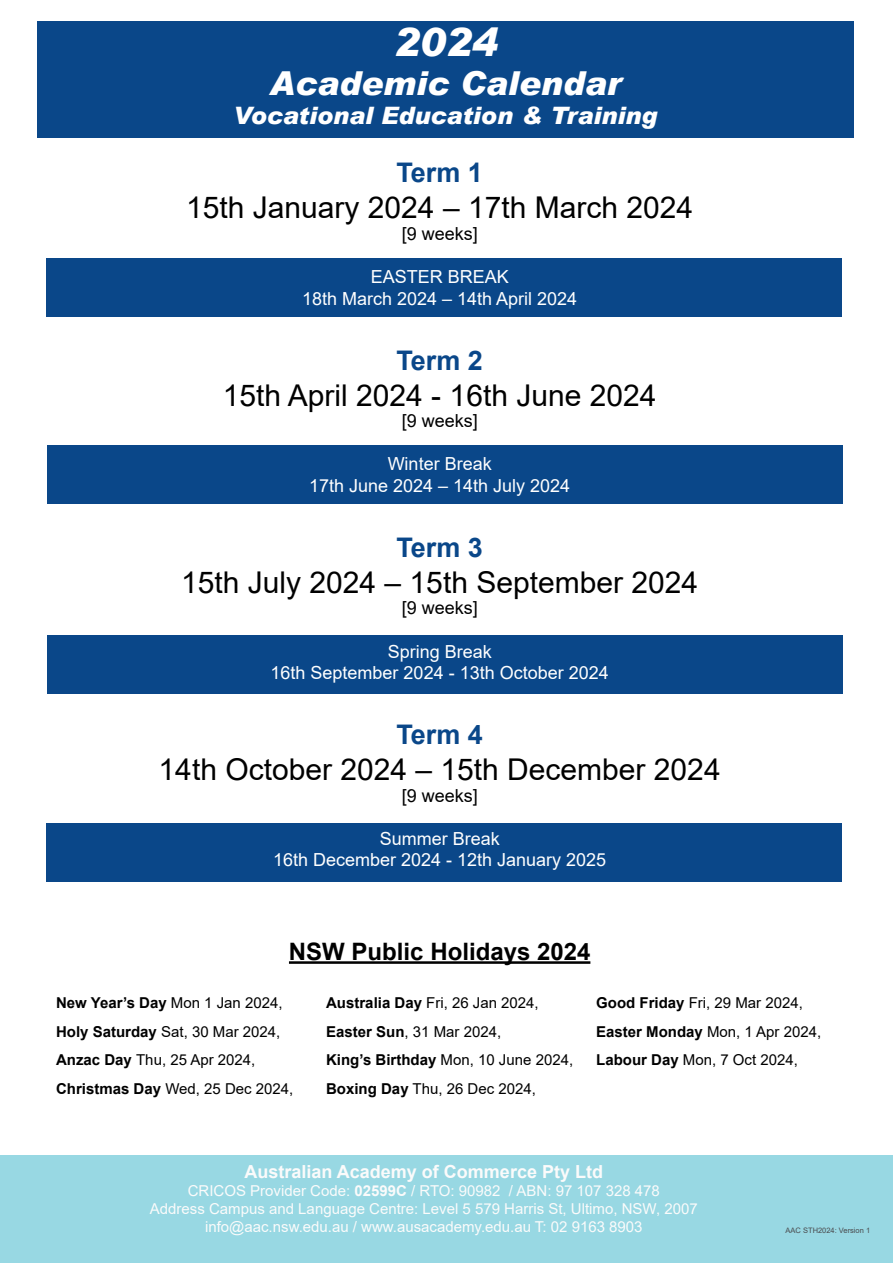
<style>
.page{position:relative;width:893px;height:1263px;background:#fff}
.page>*{position:absolute;margin:0;border:0;box-sizing:border-box;transform-origin:0 0}
.t1{font:italic 900 39px "Arial";color:#fff}
.t2{font:italic 900 33px "Arial";color:#fff}
.t3{font:30px "Arial";color:#000}
.t4{font:700 27px "Arial";color:#0a4789}
.t5{font:italic 900 24px "Arial";color:#fff}
.t6{font:700 24px "Arial";color:#000}
.t7{font:18px/21.6px "Arial";color:#fff;text-align:center}
.t8{font:700 18px "Arial";color:#fbfbfb}
.t9{font:18px "Arial";color:#000}
.t10{font:15px "Arial";color:#000}
.t11{font:15px/18px "Arial";color:#fbfbfb;text-align:center}
.t12{font:700 15px "Arial";color:#000}
.t13{font:7.5px "Arial";color:#4a4a4d}
.s1{font-weight:400}
.s2{font-weight:700}
</style>
<div class="page">
<div style="left:0;top:1155px;width:893px;height:108px;background:#98d8e3"></div>
<div style="left:47px;top:823px;width:795px;height:58px;background:#0a4789"></div>
<div style="left:48px;top:636px;width:795px;height:58px;background:#0a4789"></div>
<div style="left:47px;top:445px;width:795px;height:59px;background:#0a4789"></div>
<div style="left:47px;top:258px;width:795px;height:59px;background:#0a4789"></div>
<div style="left:37px;top:21px;width:817px;height:116px;background:#0a4789"></div>
<hr style="left:289px;top:961px;width:301px;height:3px;background:#000">
<h1 class="t1" style="left:393px;top:18px;width:106px">2024</h1>
<h2 class="t2" style="left:269px;top:63px;width:354px">Academic Calendar</h2>
<h3 class="t5" style="left:233px;top:101px;width:426px">Vocational Education &amp; Training</h3>
<h3 class="t4" style="left:396px;top:154px;width:88px">Term 1</h3>
<h3 class="t3" style="left:186px;top:187px;width:508px">15th January 2024 – 17th March 2024</h3>
<p class="t9" style="left:402px;top:221px;width:78px">[9 weeks]</p>
<p class="t7" style="left:302px;top:266px;width:277px">EASTER BREAK<br>18th March 2024 – 14th April 2024</p>
<h3 class="t4" style="left:396px;top:341px;width:88px">Term 2</h3>
<h3 class="t3" style="left:223px;top:374px;width:435px">15th April 2024 - 16th June 2024</h3>
<p class="t9" style="left:402px;top:408px;width:78px">[9 weeks]</p>
<p class="t7" style="left:309px;top:453px;width:263px">Winter Break<br>17th June 2024 – 14th July 2024</p>
<h3 class="t4" style="left:396px;top:528px;width:88px">Term 3</h3>
<h3 class="t3" style="left:181px;top:561px;width:518px">15th July 2024 – 15th September 2024</h3>
<p class="t9" style="left:402px;top:596px;width:78px">[9 weeks]</p>
<p class="t7" style="left:271px;top:640px;width:340px">Spring Break<br>16th September 2024 - 13th October 2024</p>
<h3 class="t4" style="left:396px;top:715px;width:88px">Term 4</h3>
<h3 class="t3" style="left:159px;top:749px;width:563px">14th October 2024 – 15th December 2024</h3>
<p class="t9" style="left:402px;top:783px;width:78px">[9 weeks]</p>
<p class="t7" style="left:273px;top:827px;width:335px">Summer Break<br>16th December 2024 - 12th January 2025</p>
<h3 class="t6" style="left:289px;top:935px;width:303px">NSW Public Holidays 2024</h3>
<p class="t12" style="left:56px;top:992px;width:228px">New Year’s Day <span class="s1">Mon 1 Jan 2024,</span></p>
<p class="t10" style="left:326px;top:992px;width:214px"><span class="s2">Australia Day</span> Fri, 26 Jan 2024,</p>
<p class="t10" style="left:596px;top:992px;width:208px"><span class="s2">Good Friday</span> Fri, 29 Mar 2024,</p>
<p class="t10" style="left:56px;top:1021px;width:226px"><span class="s2">Holy Saturday</span> Sat, 30 Mar 2024,</p>
<p class="t10" style="left:326px;top:1021px;width:177px"><span class="s2">Easter Sun</span>, 31 Mar 2024,</p>
<p class="t10" style="left:596px;top:1021px;width:227px"><span class="s2">Easter Monday</span> Mon, 1 Apr 2024,</p>
<p class="t10" style="left:56px;top:1049px;width:201px"><span class="s2">Anzac Day</span> Thu, 25 Apr 2024,</p>
<p class="t10" style="left:326px;top:1049px;width:249px"><span class="s2">King’s Birthday</span> Mon, 10 June 2024,</p>
<p class="t10" style="left:596px;top:1049px;width:203px"><span class="s2">Labour Day</span> Mon, 7 Oct 2024,</p>
<p class="t10" style="left:56px;top:1078px;width:239px"><span class="s2">Christmas Day</span> Wed, 25 Dec 2024,</p>
<p class="t10" style="left:326px;top:1078px;width:211px"><span class="s2">Boxing Day</span> Thu, 26 Dec 2024,</p>
<p class="t8" style="left:245px;top:1159px;width:360px">Australian Academy of Commerce Pty Ltd</p>
<p class="t11" style="left:150px;top:1182px;width:549px">CRICOS Provider Code: <span class="s2">02599C</span> / RTO: 90982 / ABN: 97 107 328 478<br>Address Campus and Language Centre: Level 5 579 Harris St, Ultimo, NSW, 2007 info@aac.nsw.edu.au / www.ausacademy.edu.au T: 02 9163 8903</p>
<p class="t13" style="left:786px;top:1225px;width:86px">AAC STH2024: Version 1</p>
</div>
